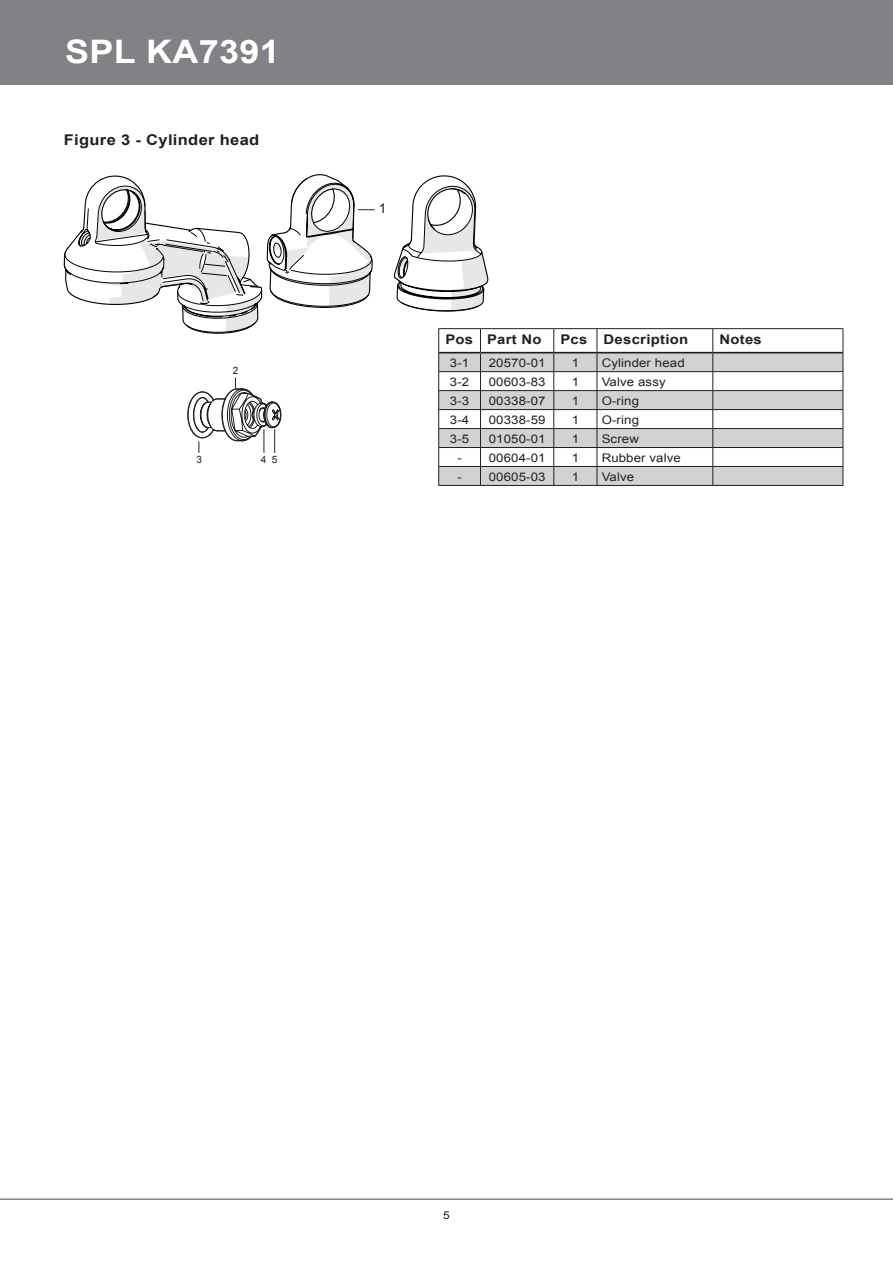
<style>
.page{position:relative;width:893px;height:1263px;background:#fff}
.page>*{position:absolute;margin:0;border:0;box-sizing:border-box;transform-origin:0 0}
.t1{font:700 32.4px "Arial";letter-spacing:.01em;color:#fff;scale:1.11 1}
.t2{font:700 14.85px "Arial";letter-spacing:.02em;color:#231f20;scale:1.11 1}
.t3{font:13.5px "Arial";color:#231f20}
.t4{font:700 13.35px "Arial";letter-spacing:.02em;color:#231f20;scale:1.11 1}
.t5{font:11.85px "Arial";letter-spacing:.01em;color:#231f20;scale:1.11 1}
.t6{font:10.8px "Arial";color:#231f20;scale:1.11 1}
.t7{font:10.2px "Arial";color:#231f20}
</style>
<div class="page">
<div style="left:0;top:0;width:893px;height:85px;background:#808285"></div>
<hr style="left:0;top:1198px;width:893px;height:2px;background:#808285">
<svg style="left:394px;top:175px;width:94px;height:137px"></svg>
<svg style="left:439px;top:353px;width:404px;height:132px;fill:#d1d2d4"></svg>
<hr style="left:438px;top:328px;width:42px;height:1px;background:#231f20">
<hr style="left:480px;top:328px;width:74px;height:1px;background:#231f20">
<hr style="left:554px;top:328px;width:43px;height:1px;background:#231f20">
<hr style="left:597px;top:328px;width:116px;height:1px;background:#231f20">
<hr style="left:713px;top:328px;width:130px;height:1px;background:#231f20">
<hr style="left:438px;top:371px;width:42px;height:1px;background:#231f20">
<hr style="left:480px;top:371px;width:74px;height:1px;background:#231f20">
<hr style="left:554px;top:371px;width:43px;height:1px;background:#231f20">
<hr style="left:597px;top:371px;width:116px;height:1px;background:#231f20">
<hr style="left:713px;top:371px;width:130px;height:1px;background:#231f20">
<hr style="left:438px;top:390px;width:42px;height:1px;background:#231f20">
<hr style="left:480px;top:390px;width:74px;height:1px;background:#231f20">
<hr style="left:554px;top:390px;width:43px;height:1px;background:#231f20">
<hr style="left:597px;top:390px;width:116px;height:1px;background:#231f20">
<hr style="left:713px;top:390px;width:130px;height:1px;background:#231f20">
<hr style="left:438px;top:409px;width:42px;height:1px;background:#231f20">
<hr style="left:480px;top:409px;width:74px;height:1px;background:#231f20">
<hr style="left:554px;top:409px;width:43px;height:1px;background:#231f20">
<hr style="left:597px;top:409px;width:116px;height:1px;background:#231f20">
<hr style="left:713px;top:409px;width:130px;height:1px;background:#231f20">
<hr style="left:438px;top:428px;width:42px;height:1px;background:#231f20">
<hr style="left:480px;top:428px;width:74px;height:1px;background:#231f20">
<hr style="left:554px;top:428px;width:43px;height:1px;background:#231f20">
<hr style="left:597px;top:428px;width:116px;height:1px;background:#231f20">
<hr style="left:713px;top:428px;width:130px;height:1px;background:#231f20">
<hr style="left:438px;top:447px;width:42px;height:1px;background:#231f20">
<hr style="left:480px;top:447px;width:74px;height:1px;background:#231f20">
<hr style="left:554px;top:447px;width:43px;height:1px;background:#231f20">
<hr style="left:597px;top:447px;width:116px;height:1px;background:#231f20">
<hr style="left:713px;top:447px;width:130px;height:1px;background:#231f20">
<hr style="left:438px;top:466px;width:42px;height:1px;background:#231f20">
<svg style="left:438px;top:329px;width:1px;height:156px"></svg>
<hr style="left:480px;top:466px;width:74px;height:1px;background:#231f20">
<svg style="left:480px;top:329px;width:1px;height:156px"></svg>
<hr style="left:554px;top:466px;width:43px;height:1px;background:#231f20">
<svg style="left:553px;top:329px;width:1px;height:156px"></svg>
<hr style="left:597px;top:466px;width:116px;height:1px;background:#231f20">
<svg style="left:597px;top:329px;width:1px;height:156px"></svg>
<hr style="left:713px;top:466px;width:130px;height:1px;background:#231f20">
<svg style="left:713px;top:329px;width:1px;height:156px"></svg>
<svg style="left:843px;top:329px;width:1px;height:156px"></svg>
<hr style="left:438px;top:485px;width:42px;height:1px;background:#231f20">
<hr style="left:480px;top:485px;width:74px;height:1px;background:#231f20">
<hr style="left:554px;top:485px;width:43px;height:1px;background:#231f20">
<hr style="left:597px;top:485px;width:116px;height:1px;background:#231f20">
<hr style="left:713px;top:485px;width:130px;height:1px;background:#231f20">
<hr style="left:439px;top:352px;width:41px;height:1px;background:#231f20">
<hr style="left:480px;top:352px;width:74px;height:1px;background:#231f20">
<hr style="left:554px;top:352px;width:43px;height:1px;background:#231f20">
<hr style="left:597px;top:352px;width:116px;height:1px;background:#231f20">
<hr style="left:713px;top:352px;width:130px;height:1px;background:#231f20">
<svg style="left:64px;top:174px;width:310px;height:160px"></svg>
<svg style="left:187px;top:378px;width:95px;height:74px"></svg>
<h1 class="t1" style="left:65px;top:30px;width:195px">SPL KA7391</h1>
<p class="t2" style="left:64px;top:130px;width:178px">Figure 3 - Cylinder head</p>
<p class="t7" style="left:233px;top:364px;width:7px">2</p>
<p class="t7" style="left:196px;top:452px;width:7px">3</p>
<p class="t7" style="left:261px;top:452px;width:18px">4 5</p>
<p class="t3" style="left:379px;top:199px;width:9px">1</p>
<p class="t4" style="left:445px;top:331px;width:88px">Pos Part No</p>
<p class="t4" style="left:560px;top:331px;width:117px">Pcs Description</p>
<p class="t4" style="left:719px;top:331px;width:40px">Notes</p>
<p class="t5" style="left:450px;top:355px;width:19px">3-1</p>
<p class="t5" style="left:489px;top:355px;width:53px">20570-01</p>
<p class="t5" style="left:572px;top:355px;width:8px">1</p>
<p class="t5" style="left:602px;top:355px;width:76px">Cylinder head</p>
<p class="t5" style="left:450px;top:374px;width:19px">3-2</p>
<p class="t5" style="left:489px;top:374px;width:53px">00603-83</p>
<p class="t5" style="left:572px;top:374px;width:8px">1</p>
<p class="t5" style="left:602px;top:374px;width:59px">Valve assy</p>
<p class="t5" style="left:450px;top:393px;width:19px">3-3</p>
<p class="t5" style="left:489px;top:393px;width:53px">00338-07</p>
<p class="t5" style="left:572px;top:393px;width:8px">1</p>
<p class="t5" style="left:602px;top:393px;width:35px">O-ring</p>
<p class="t5" style="left:450px;top:412px;width:19px">3-4</p>
<p class="t5" style="left:489px;top:412px;width:53px">00338-59</p>
<p class="t5" style="left:572px;top:412px;width:8px">1</p>
<p class="t5" style="left:602px;top:412px;width:35px">O-ring</p>
<p class="t5" style="left:450px;top:431px;width:19px">3-5</p>
<p class="t5" style="left:489px;top:431px;width:53px">01050-01</p>
<p class="t5" style="left:572px;top:431px;width:8px">1</p>
<p class="t5" style="left:602px;top:431px;width:35px">Screw</p>
<p class="t5" style="left:457px;top:450px;width:81px">- 00604-01</p>
<p class="t5" style="left:572px;top:450px;width:8px">1</p>
<p class="t5" style="left:602px;top:450px;width:73px">Rubber valve</p>
<p class="t5" style="left:457px;top:469px;width:81px">- 00605-03</p>
<p class="t5" style="left:572px;top:469px;width:8px">1</p>
<p class="t5" style="left:602px;top:469px;width:31px">Valve</p>
<p class="t6" style="left:443px;top:1208px;width:8px">5</p>
</div>
